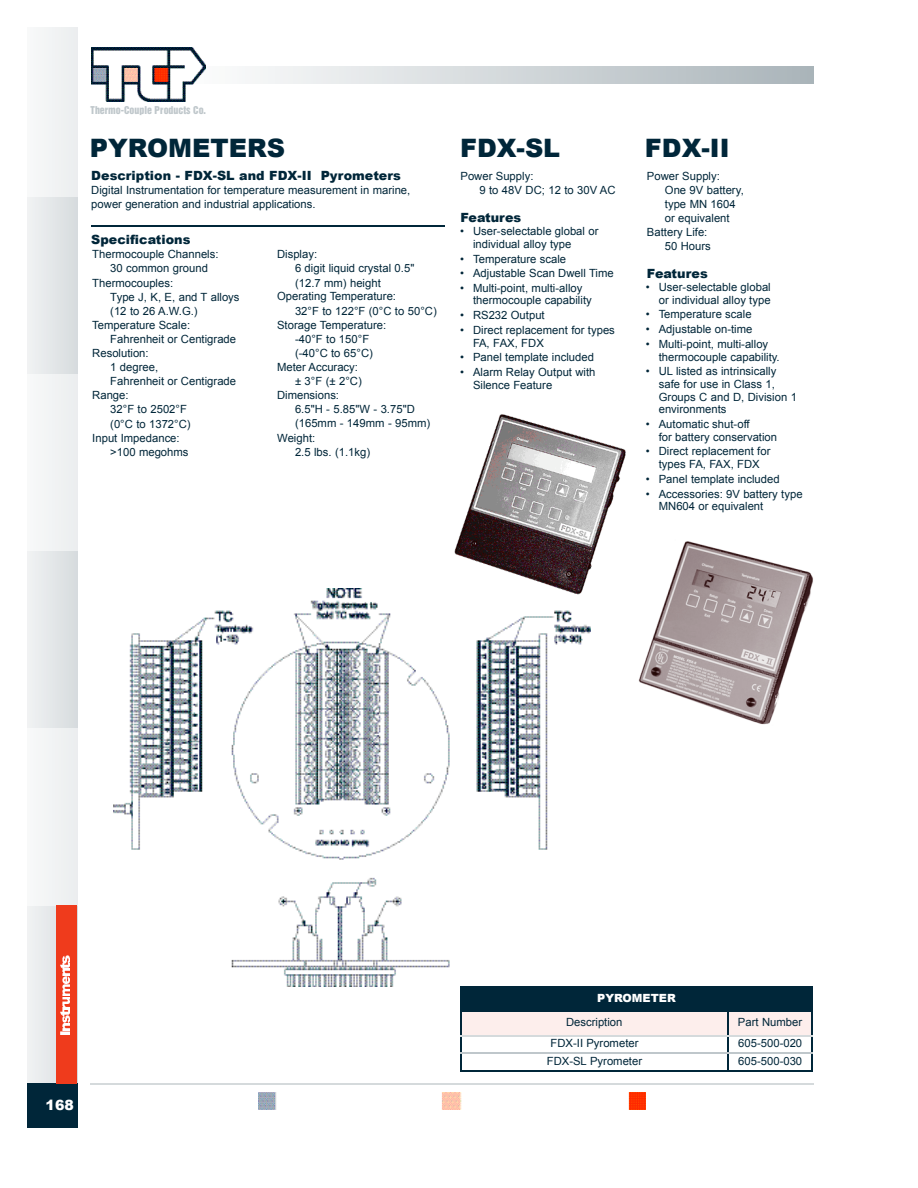
<style>
.page{position:relative;width:918px;height:1188px;background:#fff}
.page>*{position:absolute;margin:0;border:0;box-sizing:border-box;transform-origin:0 0}
.t1{font:900 25.35px "Arial";color:#002639}
.t2{font:900 14.1px "Arial";color:#fff}
.t3{font:900 12.75px "Arial";color:#002639}
.t4{font:11.25px/12.9px "Arial";color:#002639}
.t5{font:900 11.25px "Arial";color:#fff}
.t6{font:9.9px "Helvetica Inserat";color:#bfc7cb}
</style>
<div class="page">
<hr style="left:90px;top:1084px;width:723px;height:1px;background:#d5dadc">
<img style="left:27px;top:27px;width:50px;height:1057px">
<img style="left:205px;top:66px;width:608px;height:18px">
<div style="left:27px;top:1084px;width:50px;height:44px;background:#002639"></div>
<img style="left:91px;top:48px;width:114px;height:53px">
<img style="left:258px;top:1093px;width:19px;height:17px">
<img style="left:442px;top:1093px;width:20px;height:17px">
<img style="left:628px;top:1093px;width:17px;height:17px">
<div style="left:56px;top:906px;width:21px;height:178px;background:#ef3b1c"></div>
<svg style="left:60px;top:956px;width:9px;height:78px"></svg>
<img style="left:454px;top:414px;width:172px;height:175px">
<img style="left:638px;top:541px;width:175px;height:184px">
<img style="left:113px;top:589px;width:477px;height:397px">
<hr style="left:91px;top:225px;width:354px;height:2px;background:#002639">
<div style="left:462px;top:988px;width:350px;height:22px;background:#002639"></div>
<div style="left:462px;top:1011px;width:265px;height:24px;background:#fdeeec"></div>
<div style="left:729px;top:1011px;width:83px;height:24px;background:#fdeeec"></div>
<hr style="left:460px;top:986px;width:2px;height:85px;background:#002639">
<hr style="left:727px;top:1010px;width:2px;height:61px;background:#002639">
<hr style="left:812px;top:986px;width:1px;height:85px;background:#002639">
<hr style="left:460px;top:986px;width:353px;height:2px;background:#002639">
<hr style="left:460px;top:1010px;width:353px;height:1px;background:#002639">
<hr style="left:460px;top:1035px;width:353px;height:2px;background:#d5dadc">
<hr style="left:460px;top:1052px;width:353px;height:1px;background:#bfc7cb">
<hr style="left:460px;top:1070px;width:353px;height:1px;background:#002639">
<p class="t6" style="left:91px;top:106px;width:117px">Thermo-Couple Products Co.</p>
<h1 class="t1" style="left:90px;top:129px;width:197px">PYROMETERS</h1>
<p class="t3" style="left:91px;top:166px;width:311px">Description - FDX-SL and FDX-II Pyrometers</p>
<p class="t4" style="left:91px;top:183px;width:321px;line-height:13.8px">Digital Instrumentation for temperature measurement in marine, power generation and industrial applications.</p>
<p class="t3" style="left:91px;top:230px;width:101px">Specifications</p>
<p class="t4" style="left:92px;top:248px;width:128px">Thermocouple Channels:</p>
<p class="t4" style="left:110px;top:262px;width:99px">30 common ground</p>
<p class="t4" style="left:92px;top:276px;width:82px">Thermocouples:</p>
<p class="t4" style="left:110px;top:290px;width:131px">Type J, K, E, and T alloys</p>
<p class="t4" style="left:110px;top:304px;width:89px">(12 to 26 A.W.G.)</p>
<p class="t4" style="left:92px;top:319px;width:99px">Temperature Scale:</p>
<p class="t4" style="left:110px;top:333px;width:127px">Fahrenheit or Centigrade</p>
<p class="t4" style="left:92px;top:347px;width:58px">Resolution:</p>
<p class="t4" style="left:110px;top:361px;width:50px">1 degree,</p>
<p class="t4" style="left:110px;top:375px;width:127px">Fahrenheit or Centigrade</p>
<p class="t4" style="left:92px;top:389px;width:38px">Range:</p>
<p class="t4" style="left:110px;top:403px;width:78px">32°F to 2502°F</p>
<p class="t4" style="left:110px;top:417px;width:82px">(0°C to 1372°C)</p>
<p class="t4" style="left:92px;top:431px;width:89px">Input Impedance:</p>
<p class="t4" style="left:110px;top:445px;width:80px">&gt;100 megohms</p>
<p class="t4" style="left:277px;top:248px;width:42px">Display:</p>
<p class="t4" style="left:295px;top:262px;width:121px">6 digit liquid crystal 0.5"</p>
<p class="t4" style="left:295px;top:276px;width:87px">(12.7 mm) height</p>
<p class="t4" style="left:277px;top:290px;width:120px">Operating Temperature:</p>
<p class="t4" style="left:295px;top:304px;width:143px">32°F to 122°F (0°C to 50°C)</p>
<p class="t4" style="left:277px;top:319px;width:111px">Storage Temperature:</p>
<p class="t4" style="left:295px;top:332px;width:76px">-40°F to 150°F</p>
<p class="t4" style="left:295px;top:347px;width:79px">(-40°C to 65°C)</p>
<p class="t4" style="left:277px;top:361px;width:82px">Meter Accuracy:</p>
<p class="t4" style="left:295px;top:375px;width:68px">± 3°F (± 2°C)</p>
<p class="t4" style="left:277px;top:389px;width:64px">Dimensions:</p>
<p class="t4" style="left:295px;top:403px;width:121px">6.5"H - 5.85"W - 3.75"D</p>
<p class="t4" style="left:295px;top:417px;width:137px">(165mm - 149mm - 95mm)</p>
<p class="t4" style="left:277px;top:431px;width:40px">Weight:</p>
<p class="t4" style="left:295px;top:445px;width:77px">2.5 lbs. (1.1kg)</p>
<h1 class="t1" style="left:460px;top:129px;width:102px">FDX-SL</h1>
<h1 class="t1" style="left:645px;top:129px;width:86px">FDX-II</h1>
<p class="t4" style="left:479px;top:169px;width:138px;line-height:14.2px;text-indent:-19px">Power Supply:<br>9 to 48V DC; 12 to 30V AC</p>
<p class="t3" style="left:460px;top:208px;width:62px">Features</p>
<p class="t4" style="left:473px;top:225px;width:127px;line-height:12.5px;text-indent:-13px">• User-selectable global or individual alloy type</p>
<p class="t4" style="left:460px;top:252px;width:108px">• Temperature scale</p>
<p class="t4" style="left:460px;top:267px;width:155px">• Adjustable Scan Dwell Time</p>
<p class="t4" style="left:473px;top:282px;width:120px;line-height:12.5px;text-indent:-13px">• Multi-point, multi-alloy thermocouple capability</p>
<p class="t4" style="left:460px;top:309px;width:86px">• RS232 Output</p>
<p class="t4" style="left:473px;top:324px;width:143px;text-indent:-13px">• Direct replacement for types<br>FA, FAX, FDX</p>
<p class="t4" style="left:460px;top:351px;width:135px">• Panel template included</p>
<p class="t4" style="left:473px;top:366px;width:124px;line-height:12.5px;text-indent:-13px">• Alarm Relay Output with<br>Silence Feature</p>
<p class="t4" style="left:647px;top:169px;width:74px">Power Supply:</p>
<p class="t4" style="left:665px;top:183px;width:80px">One 9V battery,</p>
<p class="t4" style="left:665px;top:197px;width:72px">type MN 1604</p>
<p class="t4" style="left:665px;top:212px;width:66px">or equivalent</p>
<p class="t4" style="left:647px;top:226px;width:62px">Battery Life:</p>
<p class="t4" style="left:665px;top:240px;width:48px">50 Hours</p>
<p class="t3" style="left:647px;top:264px;width:62px">Features</p>
<p class="t4" style="left:646px;top:281px;width:126px;text-align:right">• User-selectable global or individual alloy type</p>
<p class="t4" style="left:646px;top:308px;width:107px">• Temperature scale</p>
<p class="t4" style="left:646px;top:323px;width:108px">• Adjustable on-time</p>
<p class="t4" style="left:659px;top:337px;width:122px;text-indent:-13px">• Multi-point, multi-alloy thermocouple capability.</p>
<p class="t4" style="left:659px;top:365px;width:140px;text-indent:-13px">• UL listed as intrinsically safe for use in Class 1,<br>Groups C and D, Division 1 environments</p>
<p class="t4" style="left:659px;top:418px;width:120px;text-indent:-13px">• Automatic shut-off<br>for battery conservation</p>
<p class="t4" style="left:646px;top:445px;width:126px;text-align:center">• Direct replacement for types FA, FAX, FDX</p>
<p class="t4" style="left:646px;top:472px;width:135px">• Panel template included</p>
<p class="t4" style="left:659px;top:488px;width:145px;line-height:12.5px;text-indent:-13px">• Accessories: 9V battery type<br>MN604 or equivalent</p>
<p class="t2" style="left:46px;top:1094px;width:30px">168</p>
<p class="t5" style="left:597px;top:989px;width:80px">PYROMETER</p>
<p class="t4" style="left:566px;top:1016px;width:58px">Description</p>
<p class="t4" style="left:738px;top:1016px;width:66px">Part Number</p>
<p class="t4" style="left:551px;top:1037px;width:90px">FDX-II Pyrometer</p>
<p class="t4" style="left:738px;top:1037px;width:65px">605-500-020</p>
<p class="t4" style="left:547px;top:1054px;width:97px">FDX-SL Pyrometer</p>
<p class="t4" style="left:738px;top:1054px;width:65px">605-500-030</p>
</div>
